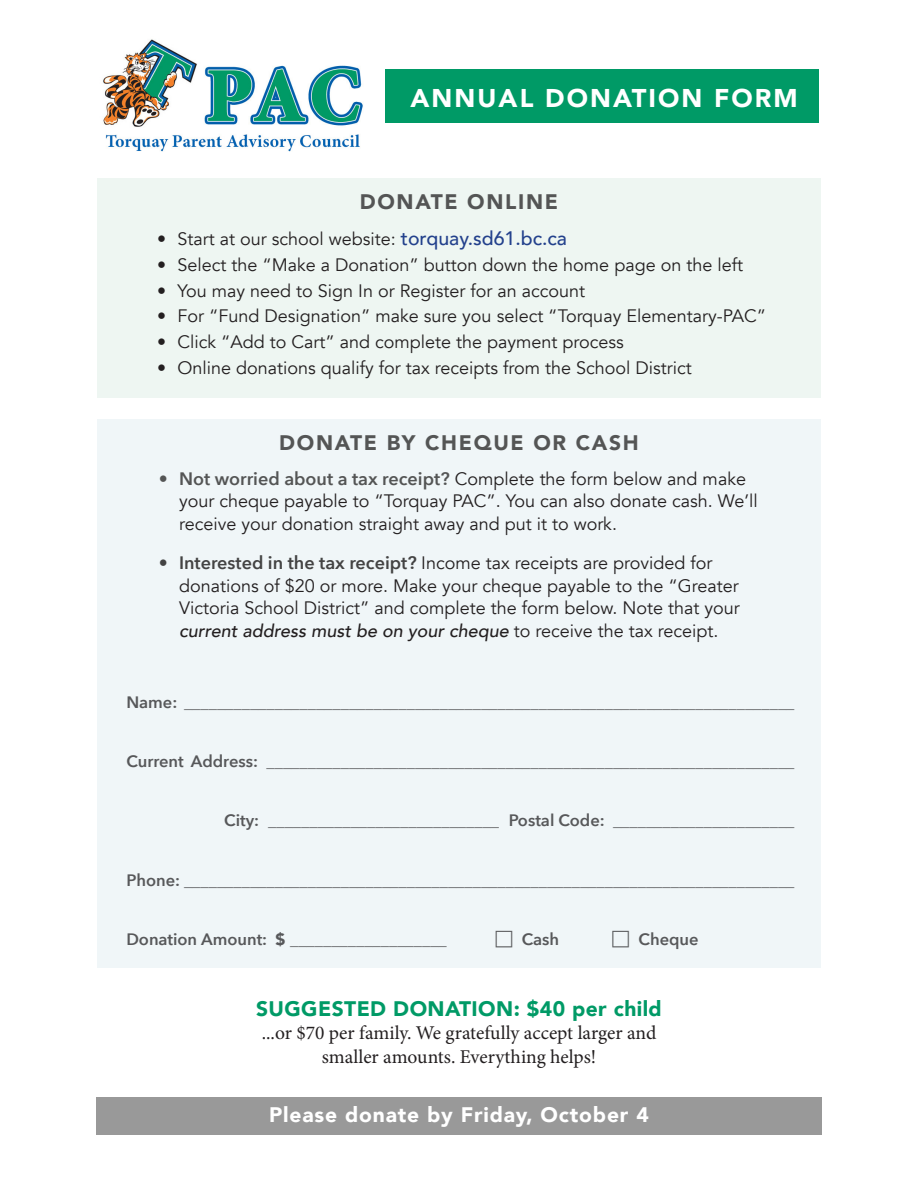
<style>
.page{position:relative;width:918px;height:1188px;background:#fff}
.page>*{position:absolute;margin:0;border:0;box-sizing:border-box;transform-origin:0 0}
.t1{font:900 25.65px "Avenir";letter-spacing:.08em;color:#fff}
.t2{font:900 21px "Avenir";letter-spacing:.08em;color:#545555}
.t3{font:900 21px "Avenir";letter-spacing:.02em;color:#009a66}
.t4{font:900 21px "Avenir";letter-spacing:.04em;color:#fff}
.t5{font:19.5px/23.4px "Minion Pro";color:#231f20;text-align:center}
.t6{font:18px/22.5px "Avenir";color:#231f20}
.t7{font:900 16.5px "Avenir";color:#57585a}
.t8{font:600 16.5px "Avenir Next";color:#57585a}
.s1{font-weight:500;font-size:19.5px;color:#23418c}
.s2{font-family:"Avenir Next";font-weight:600;color:#545555}
.s3{font-family:"Avenir Next";font-weight:600;color:#434343}
.s4{font-weight:500;font-style:italic}
.s5{font-family:"Avenir Next";font-weight:600}
</style>
<div class="page">
<div style="left:96px;top:1097px;width:726px;height:37px;background:#999"></div>
<img style="left:103px;top:39px;width:260px;height:113px">
<div style="left:385px;top:70px;width:434px;height:53px;background:#009a66"></div>
<div style="left:97px;top:178px;width:724px;height:219px;background:#eef6f2"></div>
<div style="left:97px;top:419px;width:724px;height:549px;background:#f0f6f8"></div>
<p class="t1" style="left:411px;top:76px;width:389px">ANNUAL DONATION FORM</p>
<p class="t2" style="left:360px;top:184px;width:200px">DONATE ONLINE</p>
<p class="t6" style="left:157px;top:228px;width:411px">• Start at our school website: <span class="s1">torquay.sd61.bc.ca</span></p>
<p class="t6" style="left:157px;top:254px;width:587px">• Select the “Make a Donation” button down the home page on the left</p>
<p class="t6" style="left:157px;top:280px;width:429px">• You may need to Sign In or Register for an account</p>
<p class="t6" style="left:157px;top:305px;width:610px">• For “Fund Designation” make sure you select “Torquay Elementary-PAC”</p>
<p class="t6" style="left:157px;top:331px;width:468px">• Click “Add to Cart” and complete the payment process</p>
<p class="t6" style="left:157px;top:357px;width:536px">• Online donations qualify for tax receipts from the School District</p>
<p class="t2" style="left:279px;top:425px;width:361px">DONATE BY CHEQUE OR CASH</p>
<p class="t6" style="left:179px;top:468px;width:580px;text-indent:-20px"><span class="s2">• Not worried about a tax receipt?</span> Complete the form below and make your cheque payable to “Torquay PAC”. You can also donate cash. We’ll receive your donation straight away and put it to work.</p>
<p class="t6" style="left:179px;top:552px;width:562px;text-indent:-20px"><span class="s3">• Interested in the tax receipt?</span> Income tax receipts are provided for donations of $20 or more. Make your cheque payable to the “Greater Victoria School District” and complete the form below. Note that your <span class="s4">current address must be on your cheque</span> to receive the tax receipt.</p>
<p class="t7" style="left:126px;top:688px;width:670px"><span class="s5">Name:</span> __________________________________________________________________________</p>
<p class="t7" style="left:126px;top:747px;width:670px"><span class="s5">Current Address:</span> ________________________________________________________________</p>
<p class="t7" style="left:224px;top:806px;width:572px"><span class="s5">City:</span> ____________________________ <span class="s5">Postal Code:</span> ______________________</p>
<p class="t7" style="left:126px;top:866px;width:670px"><span class="s5">Phone:</span> __________________________________________________________________________</p>
<p class="t7" style="left:126px;top:925px;width:322px"><span class="s5">Donation Amount:</span> $ ___________________</p>
<p class="t8" style="left:522px;top:925px;width:39px">Cash</p>
<p class="t8" style="left:639px;top:925px;width:62px">Cheque</p>
<p class="t3" style="left:256px;top:991px;width:407px">SUGGESTED DONATION: $40 per child</p>
<p class="t5" style="left:262px;top:1022px;width:396px">...or $70 per family. We gratefully accept larger and smaller amounts. Everything helps!</p>
<p class="t4" style="left:269px;top:1097px;width:381px">Please donate by Friday, October 4</p>
</div>
